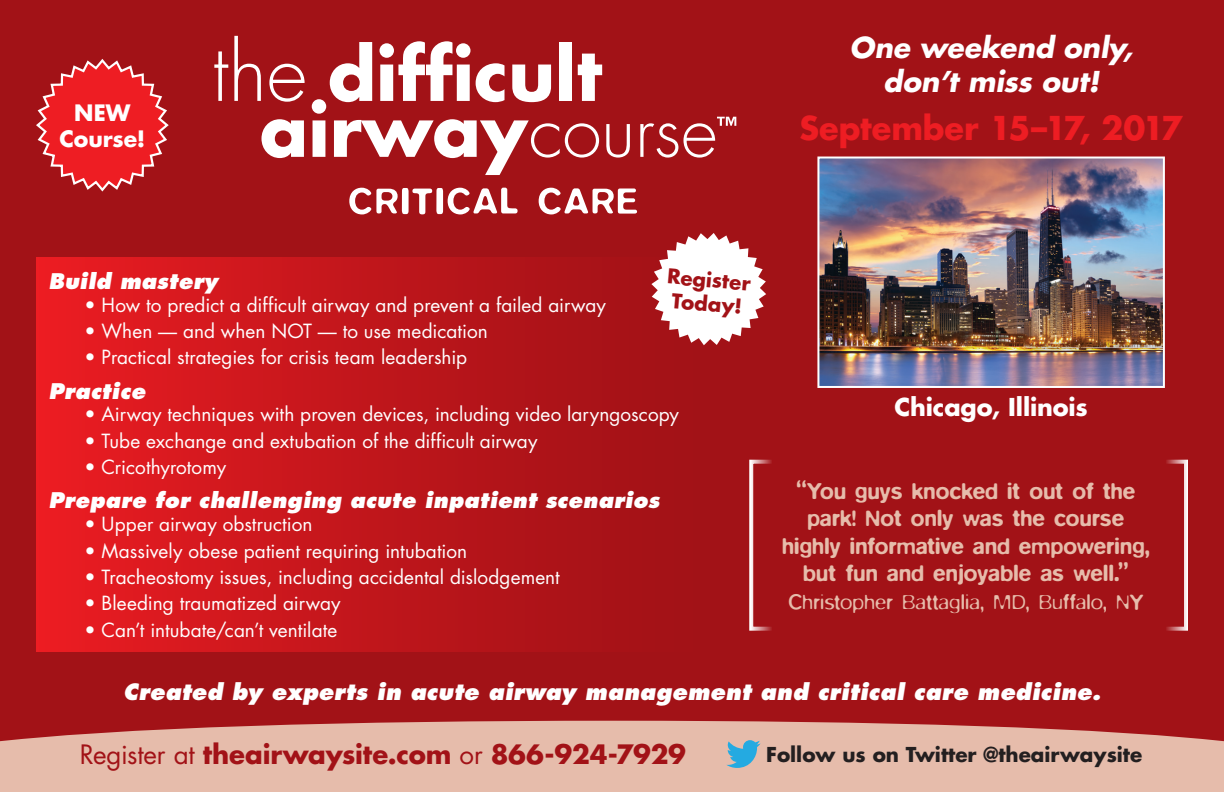
<style>
.page{position:relative;width:1224px;height:792px;background:#a21217}
.page>*{position:absolute;margin:0;border:0;box-sizing:border-box;transform-origin:0 0}
.t1{font:700 32px "Futura";letter-spacing:-.005em;color:#ee1d23}
.Big_Header{font:italic 700 28px/33.6px "Futura";color:#fff;text-align:center}
.t2{font:700 26px "Futura";letter-spacing:-.005em;color:#a21217}
.t3{font:700 24px "Futura";letter-spacing:-.005em;color:#fff}
.t4{font:500 23px/27.6px "Blur";letter-spacing:.005em;color:#e6bcab;text-align:center}
.t5{font:300 23px "Blur";color:#e6bcab}
.t6{font:italic 800 22px "Futura";letter-spacing:.015em;color:#fff}
.t7{font:700 22px/26.4px "Futura";letter-spacing:-.005em;color:#fff;text-align:center}
.t8{font:italic 800 21px "Futura";letter-spacing:.015em;color:#fff}
.t9{font:700 20px "Futura";color:#231f20}
.t10{font:700 19.8px/23.8px "Futura";color:#a21217;text-align:center}
.t11{font:19px "Futura";letter-spacing:.005em;color:#fff}
.s1{font-weight:400}
</style>
<div class="page">
<div style="left:36px;top:257px;width:680px;height:395px;background:linear-gradient(to right,#e91c22,#9b1116)"></div>
<svg style="left:0;top:721px;width:1224px;height:71px;background:#e0ae9f"></svg>
<svg style="left:214px;top:51px;width:14px;height:50px"></svg>
<svg style="left:234px;top:36px;width:27px;height:65px"></svg>
<svg style="left:269px;top:64px;width:36px;height:38px"></svg>
<svg style="left:261px;top:119px;width:43px;height:39px"></svg>
<svg style="left:312px;top:41px;width:318px;height:134px"></svg>
<svg style="left:640px;top:117px;width:96px;height:41px"></svg>
<svg style="left:349px;top:188px;width:169px;height:26px"></svg>
<svg style="left:539px;top:188px;width:98px;height:26px"></svg>
<img style="left:820px;top:160px;width:342px;height:225px">
<div style="left:817px;top:157px;width:348px;height:231px;border:2px solid #fff"></div>
<svg style="left:36px;top:59px;width:133px;height:133px"></svg>
<svg style="left:726px;top:740px;width:35px;height:28px"></svg>
<svg style="left:651px;top:233px;width:115px;height:112px"></svg>
<div style="left:749px;top:460px;width:25px;height:171px;border:4px solid #fff"></div>
<div style="left:1163px;top:460px;width:25px;height:171px;border:4px solid #fff"></div>
<p class="t7" style="left:59px;top:99px;width:87px">NEW<br>Course!</p>
<p class="Big_Header" style="left:849px;top:30px;width:285px">One weekend only, don’t miss out!</p>
<p class="t1" style="left:799px;top:106px;width:385px">September 15–17, 2017</p>
<p class="t10" style="left:669px;top:264px;width:85px;rotate:5deg">Register<br>Today!</p>
<p class="t8" style="left:49px;top:268px;width:171px">Build mastery</p>
<p class="t11" style="left:85px;top:292px;width:523px">• How to predict a difficult airway and prevent a failed airway</p>
<p class="t11" style="left:85px;top:318px;width:405px">• When — and when NOT — to use medication</p>
<p class="t11" style="left:85px;top:344px;width:384px">• Practical strategies for crisis team leadership</p>
<p class="t8" style="left:49px;top:378px;width:98px">Practice</p>
<p class="t11" style="left:85px;top:401px;width:596px">• Airway techniques with proven devices, including video laryngoscopy</p>
<p class="t11" style="left:85px;top:428px;width:455px">• Tube exchange and extubation of the difficult airway</p>
<p class="t11" style="left:85px;top:454px;width:143px">• Cricothyrotomy</p>
<p class="t8" style="left:49px;top:488px;width:612px">Prepare for challenging acute inpatient scenarios</p>
<p class="t11" style="left:85px;top:511px;width:229px">• Upper airway obstruction</p>
<p class="t11" style="left:85px;top:538px;width:384px">• Massively obese patient requiring intubation</p>
<p class="t11" style="left:85px;top:564px;width:477px">• Tracheostomy issues, including accidental dislodgement</p>
<p class="t11" style="left:85px;top:590px;width:258px">• Bleeding traumatized airway</p>
<p class="t11" style="left:85px;top:617px;width:254px">• Can’t intubate/can’t ventilate</p>
<p class="t3" style="left:895px;top:390px;width:195px">Chicago, Illinois</p>
<p class="t4" style="left:782px;top:477px;width:369px">“You guys knocked it out of the park! Not only was the course highly informative and empowering, but fun and enjoyable as well.”</p>
<p class="t5" style="left:788px;top:589px;width:357px">Christopher Battaglia, MD, Buffalo, NY</p>
<p class="t6" style="left:123px;top:678px;width:979px">Created by experts in acute airway management and critical care medicine.</p>
<p class="t2" style="left:80px;top:737px;width:608px"><span class="s1">Register at</span> theairwaysite.com <span class="s1">or</span> 866-924-7929</p>
<p class="t9" style="left:766px;top:741px;width:378px">Follow us on Twitter @theairwaysite</p>
</div>
